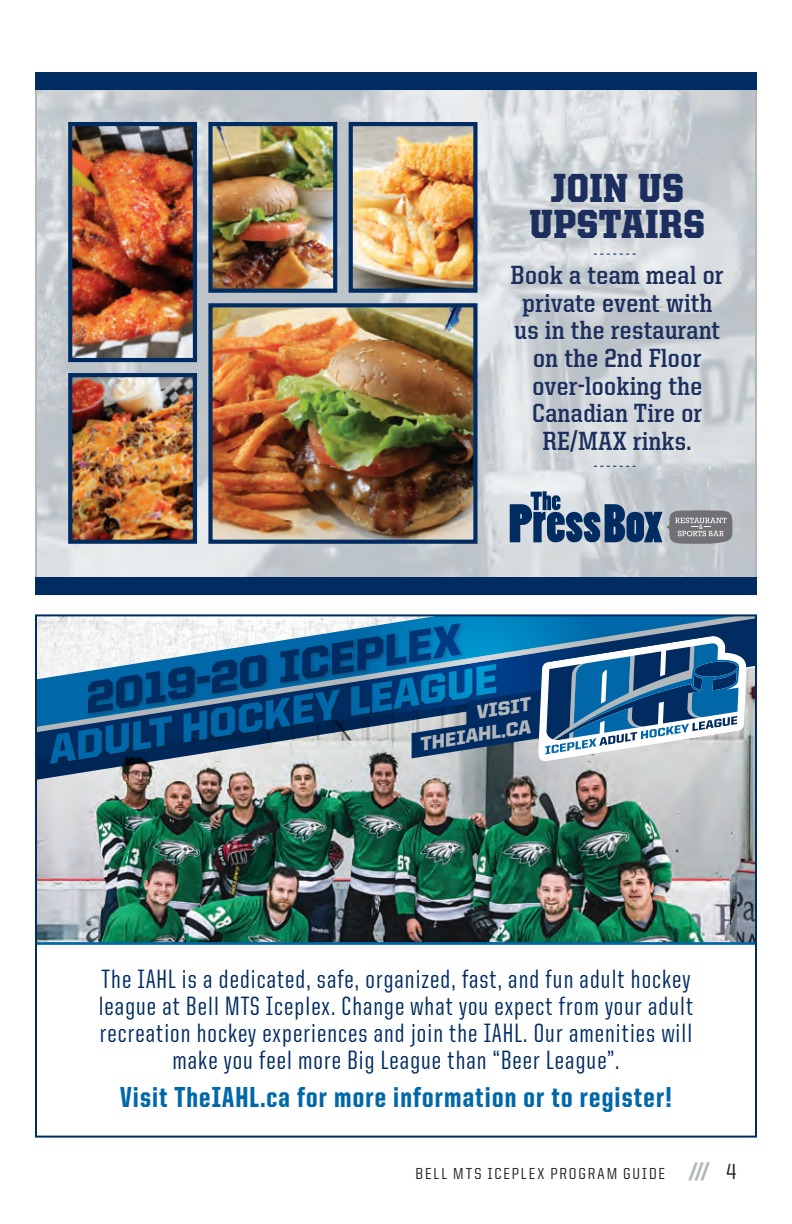
<style>
.page{position:relative;width:792px;height:1224px;background:#fff}
.page>*{position:absolute;margin:0;border:0;box-sizing:border-box;transform-origin:0 0}
.t1{font:italic 900 44.6px "United Sans Reg";color:#002c62}
.t2{font:italic 900 41px "United Sans Reg";color:#0068a9}
.t3{font:900 40.8px/36.6px "United Serif Semi Cond";letter-spacing:.02em;color:#1c2e5d;text-align:center}
.t4{font:800 29px "United Sans Cond";letter-spacing:.04em;color:#0068a9}
.t5{font:500 26.6px/27px "United Sans Cond";letter-spacing:.04em;color:#002c62;text-align:center}
.t6{font:700 26.4px/27.6px "United Serif Semi Cond";letter-spacing:.02em;color:#1c2e5d;text-align:center}
.t7{font:italic 900 19.4px/22.4px "United Sans Reg";color:#b2b7bb;text-align:right}
.t8{font:500 16px "United Sans Semi Cond";letter-spacing:.12em;color:#231f20}
.s1{font-weight:800;font-style:italic;font-size:22px;color:#b2b7bb}
.s2{font-size:22px}
</style>
<div class="page">
<img style="left:38px;top:809px;width:716px;height:133px">
<img style="left:38px;top:617px;width:716px;height:192px">
<div style="left:48px;top:621px;width:453px;height:147px;background:#231f20;opacity:.33"></div>
<img style="left:355px;top:617px;width:249px;height:175px">
<svg style="left:412px;top:636px;width:335px;height:126px;background:#4a789f"></svg>
<svg style="left:38px;top:942px;width:716px;height:3px;background:#0f6fa9"></svg>
<img style="left:38px;top:90px;width:716px;height:487px">
<svg style="left:510px;top:491px;width:222px;height:53px;background:#7b8ca1"></svg>
<svg style="left:594px;top:254px;width:42px;height:1px"></svg>
<svg style="left:594px;top:466px;width:42px;height:1px"></svg>
<div style="left:35px;top:72px;width:722px;height:18px;background:#002c62"></div>
<div style="left:35px;top:577px;width:722px;height:18px;background:#002c62"></div>
<img style="left:73px;top:127px;width:119px;height:230px">
<div style="left:68px;top:122px;width:129px;height:240px;border:4px solid #002c62"></div>
<img style="left:354px;top:127px;width:119px;height:161px">
<div style="left:349px;top:122px;width:129px;height:171px;border:4px solid #002c62"></div>
<img style="left:213px;top:308px;width:260px;height:231px">
<div style="left:208px;top:303px;width:270px;height:241px;border:4px solid #002c62"></div>
<img style="left:73px;top:378px;width:119px;height:161px">
<div style="left:68px;top:373px;width:129px;height:171px;border:4px solid #002c62"></div>
<img style="left:213px;top:127px;width:119px;height:161px">
<div style="left:208px;top:122px;width:129px;height:171px;border:4px solid #002c62"></div>
<h3 class="t3" style="left:529px;top:169px;width:177px">JOIN US<br>UPSTAIRS</h3>
<p class="t6" style="left:511px;top:261px;width:214px">Book a team meal or private event with us in the restaurant on the 2nd Floor over-looking the<br>Canadian Tire or<br>RE/MAX rinks.</p>
<h1 class="t1" style="left:80px;top:674px;width:382px;rotate:-9deg">2019-20 ICEPLEX</h1>
<h2 class="t2" style="left:44px;top:727px;width:455px;rotate:-9deg">ADULT HOCKEY LEAGUE</h2>
<p class="t7" style="left:414px;top:711px;width:117px;rotate:-9deg">VISIT<br>THEIAHL.CA</p>
<p class="t5" style="left:99px;top:965px;width:596px">The IAHL is a dedicated, safe, organized, fast, and fun adult hockey league at Bell MTS Iceplex. Change what you expect from your adult recreation hockey experiences and join the IAHL. Our amenities will make you feel more Big League than “Beer League”.</p>
<p class="t4" style="left:120px;top:1082px;width:553px">Visit TheIAHL.ca for more information or to register!</p>
<p class="t8" style="left:416px;top:1165px;width:322px">BELL MTS ICEPLEX PROGRAM GUIDE <span class="s1">|||</span> <span class="s2">4</span></p>
</div>
